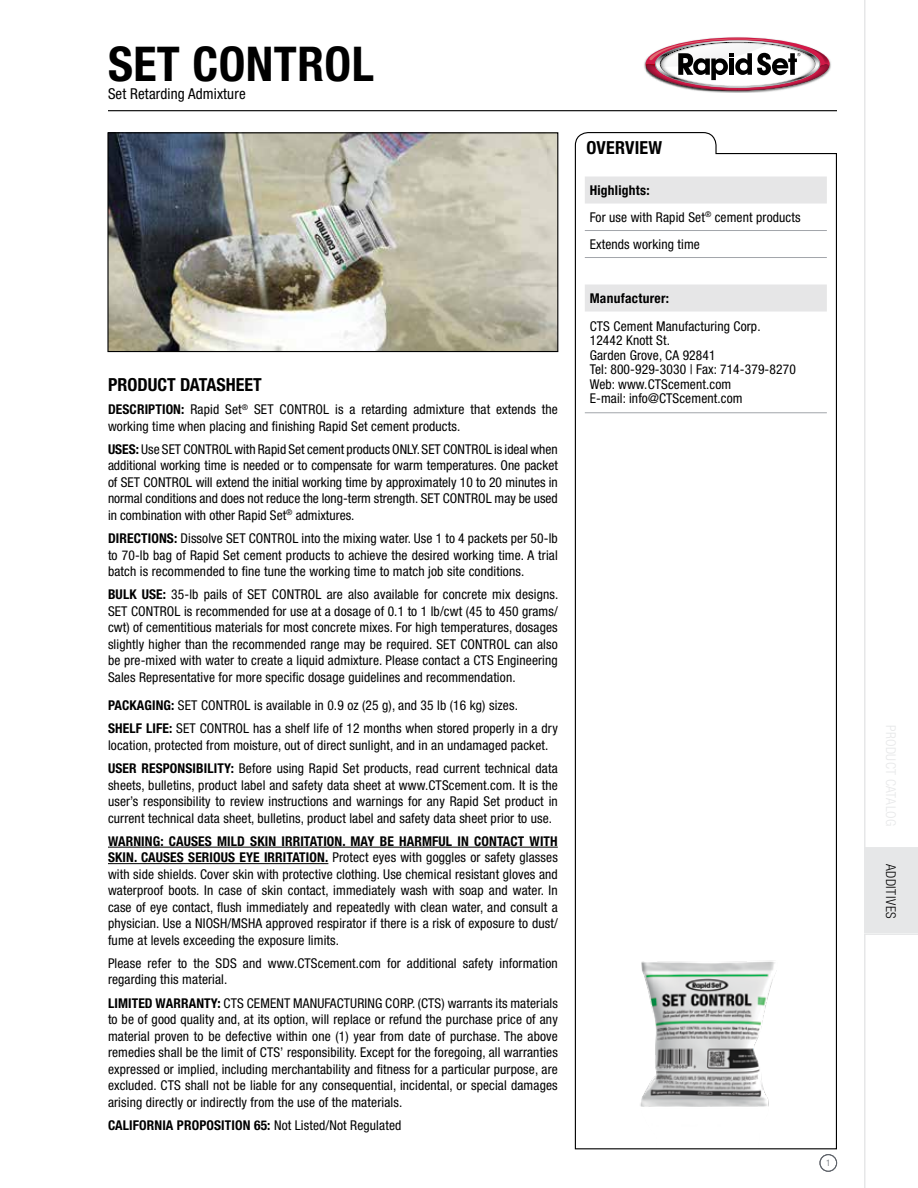
<style>
.page{position:relative;width:918px;height:1188px;background:#fff}
.page>*{position:absolute;margin:0;border:0;box-sizing:border-box;transform-origin:0 0}
.t1{font:700 condensed 48px "Helvetica Neue LT Std";letter-spacing:.01em;color:#000}
.t2{font:700 condensed 18px "Helvetica Neue LT Std";color:#000}
.t3{font:condensed 15px "Helvetica Neue LT Std";letter-spacing:.01em;color:#000}
.t4{font:condensed 13.5px/16.5px "Helvetica Neue LT Std";letter-spacing:.01em;color:#000}
.t5{font:700 condensed 13.5px "Helvetica Neue LT Std";letter-spacing:.01em;color:#000}
.t6{font:300 condensed 13.5px "Helvetica Neue LT Std";letter-spacing:.04em;color:#000}
.t7{font:300 condensed 9px "Helvetica Neue LT Std";color:#5f636a}
.s1{font-weight:700}
.s2{font-weight:400}
</style>
<div class="page">
<hr style="left:108px;top:110px;width:729px;height:1px;background:#000">
<svg style="left:574px;top:132px;width:263px;height:1018px"></svg>
<img style="left:109px;top:134px;width:447px;height:216px">
<div style="left:107px;top:132px;width:451px;height:220px;border:1px solid #000"></div>
<img style="left:644px;top:59px;width:187px;height:34px">
<svg style="left:646px;top:37px;width:184px;height:54px"></svg>
<img style="left:576px;top:923px;width:261px;height:224px">
<hr style="left:108px;top:847px;width:450px;height:1px;background:#000">
<hr style="left:108px;top:863px;width:220px;height:1px;background:#000">
<div style="left:820px;top:1154px;width:17px;height:18px;border:1px solid #5f636a;border-radius:50%"></div>
<svg style="left:585px;top:177px;width:242px;height:135px"></svg>
<hr style="left:585px;top:413px;width:242px;height:1px;background:#a2a5aa">
<hr style="left:585px;top:230px;width:242px;height:1px;background:#a2a5aa">
<hr style="left:585px;top:257px;width:242px;height:1px;background:#a2a5aa">
<div style="left:864px;top:849px;width:54px;height:84px;background:#e6e7e8"></div>
<svg style="left:864px;top:0;width:54px;height:849px"></svg>
<svg style="left:864px;top:933px;width:54px;height:255px"></svg>
<h1 class="t1" style="left:108px;top:35px;width:268px">SET CONTROL</h1>
<p class="t3" style="left:108px;top:85px;width:139px">Set Retarding Admixture</p>
<h2 class="t2" style="left:108px;top:374px;width:155px">PRODUCT DATASHEET</h2>
<p class="t4" style="left:108px;top:401px;width:451px"><span class="s1">DESCRIPTION:</span> Rapid Set<sup>®</sup> SET CONTROL is a retarding admixture that extends the working time when placing and finishing Rapid Set cement products.</p>
<p class="t4" style="left:108px;top:441px;width:451px;text-align:justify"><span class="s1">USES:</span> Use SET CONTROL with Rapid Set cement products ONLY. SET CONTROL is ideal when additional working time is needed or to compensate for warm temperatures. One packet of SET CONTROL will extend the initial working time by approximately 10 to 20 minutes in normal conditions and does not reduce the long-term strength. SET CONTROL may be used in combination with other Rapid Set<sup>®</sup> admixtures.</p>
<p class="t4" style="left:108px;top:530px;width:451px;text-align:justify"><span class="s1">DIRECTIONS:</span> Dissolve SET CONTROL into the mixing water. Use 1 to 4 packets per 50-lb to 70-lb bag of Rapid Set cement products to achieve the desired working time. A trial batch is recommended to fine tune the working time to match job site conditions.</p>
<p class="t4" style="left:108px;top:586px;width:452px;text-align:justify"><span class="s1">BULK USE:</span> 35-lb pails of SET CONTROL are also available for concrete mix designs.<br>SET CONTROL is recommended for use at a dosage of 0.1 to 1 lb/cwt (45 to 450 grams/ cwt) of cementitious materials for most concrete mixes. For high temperatures, dosages slightly higher than the recommended range may be required. SET CONTROL can also be pre-mixed with water to create a liquid admixture. Please contact a CTS Engineering Sales Representative for more specific dosage guidelines and recommendation.</p>
<p class="t4" style="left:108px;top:694px;width:451px;line-height:23.2px"><span class="s1">PACKAGING:</span> SET CONTROL is available in 0.9 oz (25 g), and 35 lb (16 kg) sizes.<br><span class="s1">SHELF LIFE:</span> SET CONTROL has a shelf life of 12 months when stored properly in a dry</p>
<p class="t4" style="left:108px;top:733px;width:451px;line-height:23.2px">location, protected from moisture, out of direct sunlight, and in an undamaged packet.<br><span class="s1">USER RESPONSIBILITY:</span> Before using Rapid Set products, read current technical data</p>
<p class="t4" style="left:108px;top:776px;width:451px;text-align:justify">sheets, bulletins, product label and safety data sheet at www.CTScement.com. It is the user’s responsibility to review instructions and warnings for any Rapid Set product in current technical data sheet, bulletins, product label and safety data sheet prior to use.</p>
<p class="t4" style="left:108px;top:833px;width:451px;text-align:justify"><span class="s1">WARNING: CAUSES MILD SKIN IRRITATION. MAY BE HARMFUL IN CONTACT WITH SKIN. CAUSES SERIOUS EYE IRRITATION.</span> Protect eyes with goggles or safety glasses with side shields. Cover skin with protective clothing. Use chemical resistant gloves and waterproof boots. In case of skin contact, immediately wash with soap and water. In case of eye contact, flush immediately and repeatedly with clean water, and consult a physician. Use a NIOSH/MSHA approved respirator if there is a risk of exposure to dust/ fume at levels exceeding the exposure limits.</p>
<p class="t4" style="left:108px;top:955px;width:451px">Please refer to the SDS and www.CTScement.com for additional safety information regarding this material.</p>
<p class="t4" style="left:108px;top:995px;width:451px;text-align:justify"><span class="s1">LIMITED WARRANTY:</span> CTS CEMENT MANUFACTURING CORP. (CTS) warrants its materials to be of good quality and, at its option, will replace or refund the purchase price of any material proven to be defective within one (1) year from date of purchase. The above remedies shall be the limit of CTS’ responsibility. Except for the foregoing, all warranties expressed or implied, including merchantability and fitness for a particular purpose, are excluded. CTS shall not be liable for any consequential, incidental, or special damages arising directly or indirectly from the use of the materials.</p>
<p class="t5" style="left:108px;top:1117px;width:295px">CALIFORNIA PROPOSITION 65: <span class="s2">Not Listed/Not Regulated</span></p>
<h2 class="t2" style="left:586px;top:136px;width:77px">OVERVIEW</h2>
<p class="t4" style="left:590px;top:176px;width:212px;line-height:27px"><span class="s1">Highlights:<br></span>For use with Rapid Set<sup>®</sup> cement products<br>Extends working time</p>
<p class="t5" style="left:590px;top:290px;width:81px">Manufacturer:</p>
<p class="t4" style="left:590px;top:318px;width:208px;line-height:14.5px">CTS Cement Manufacturing Corp.<br>12442 Knott St.<br>Garden Grove, CA 92841<br>Tel: 800-929-3030 | Fax: 714-379-8270<br>Web: www.CTScement.com<br>E-mail: info@CTScement.com</p>
<p class="t7" style="left:826px;top:1158px;width:6px">1</p>
<p class="t6" style="left:899px;top:864px;width:56px;rotate:90deg">ADDITIVES</p>
</div>
